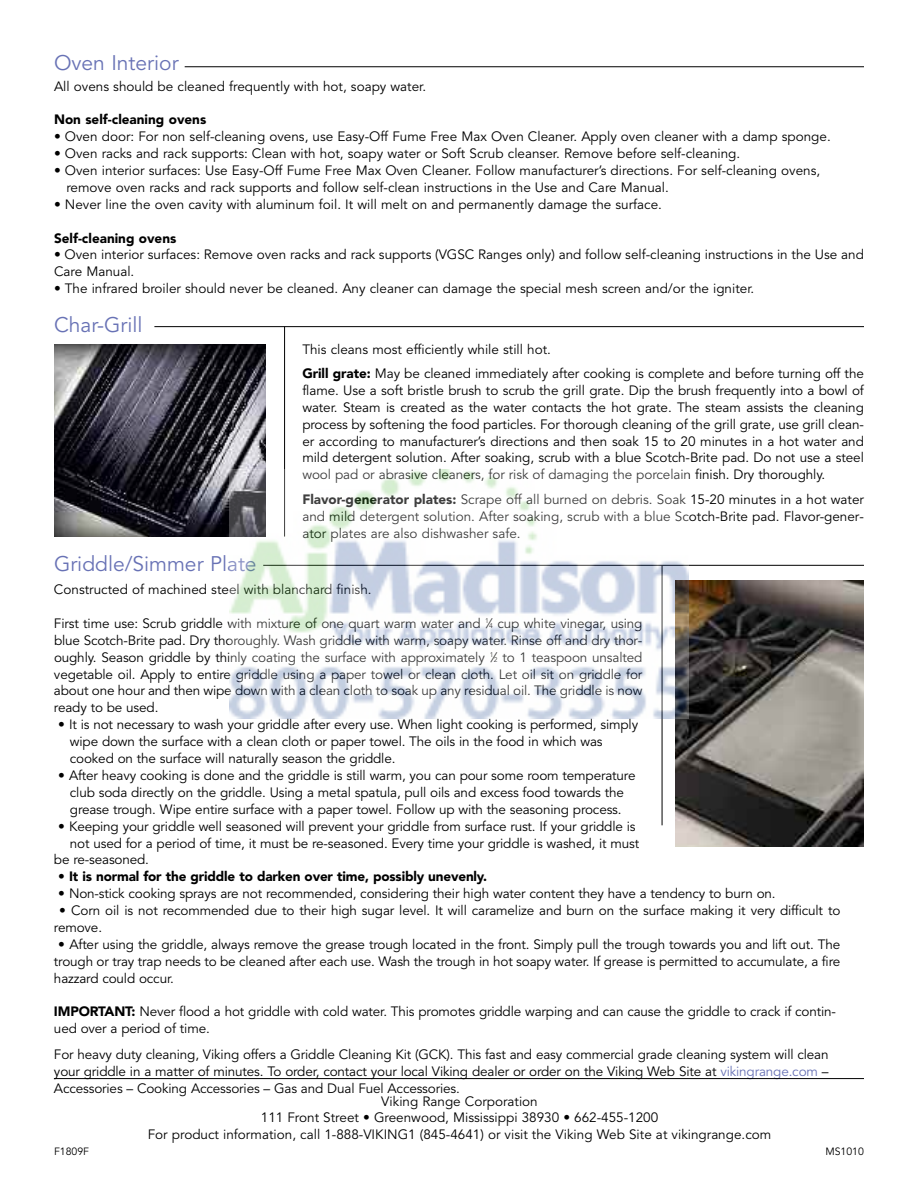
<style>
.page{position:relative;width:918px;height:1188px;background:#fff}
.page>*{position:absolute;margin:0;border:0;box-sizing:border-box;transform-origin:0 0}
.t1{font:21px "Avenir";color:#6872b5}
.t2{font:13.5px/17px "Avenir";letter-spacing:-.005em;color:#000}
.t3{font:900 13.5px "Avenir";letter-spacing:-.01em;color:#000}
.t4{font:10.5px "Avenir";color:#000}
.s1{font-weight:900}
.s2{font-size:6.75px}
.s3{font-weight:400}
.s4{color:#6872b5}
</style>
<div class="page">
<hr style="left:662px;top:566px;width:1px;height:259px;background:#000">
<hr style="left:263px;top:565px;width:601px;height:1px;background:#000">
<hr style="left:284px;top:327px;width:1px;height:210px;background:#000">
<hr style="left:154px;top:326px;width:710px;height:1px;background:#000">
<hr style="left:185px;top:66px;width:679px;height:1px;background:#000">
<img style="left:54px;top:344px;width:212px;height:193px">
<hr style="left:54px;top:1078px;width:810px;height:1px;background:#000">
<img style="left:676px;top:580px;width:187px;height:266px">
<img style="left:230px;top:469px;width:459px;height:250px">
<h1 class="t1" style="left:54px;top:54px;width:126px">Oven Interior</h1>
<p class="t2" style="left:54px;top:78px;width:374px">All ovens should be cleaned frequently with hot, soapy water.</p>
<p class="t3" style="left:54px;top:114px;width:154px">Non self-cleaning ovens</p>
<p class="t2" style="left:54px;top:129px;width:778px">• Oven door: For non self-cleaning ovens, use Easy-Off Fume Free Max Oven Cleaner. Apply oven cleaner with a damp sponge.</p>
<p class="t2" style="left:54px;top:146px;width:688px">• Oven racks and rack supports: Clean with hot, soapy water or Soft Scrub cleanser. Remove before self-cleaning.</p>
<p class="t2" style="left:66px;top:163px;width:755px;text-indent:-12px">• Oven interior surfaces: Use Easy-Off Fume Free Max Oven Cleaner. Follow manufacturer’s directions. For self-cleaning ovens, remove oven racks and rack supports and follow self-clean instructions in the Use and Care Manual.</p>
<p class="t2" style="left:54px;top:197px;width:609px">• Never line the oven cavity with aluminum foil. It will melt on and permanently damage the surface.</p>
<p class="t3" style="left:54px;top:232px;width:124px">Self-cleaning ovens</p>
<p class="t2" style="left:54px;top:247px;width:811px">• Oven interior surfaces: Remove oven racks and rack supports (VGSC Ranges only) and follow self-cleaning instructions in the Use and<br>Care Manual.</p>
<p class="t2" style="left:54px;top:281px;width:702px">• The infrared broiler should never be cleaned. Any cleaner can damage the special mesh screen and/or the igniter.</p>
<h1 class="t1" style="left:54px;top:316px;width:90px">Char-Grill</h1>
<h1 class="t1" style="left:54px;top:555px;width:204px">Griddle/Simmer Plate</h1>
<p class="t2" style="left:302px;top:338px;width:563px;line-height:24.5px">This cleans most efficiently while still hot.<br><span class="s1">Grill grate:</span> May be cleaned immediately after cooking is complete and before turning off the</p>
<p class="t2" style="left:302px;top:383px;width:563px;text-align:justify">flame. Use a soft bristle brush to scrub the grill grate. Dip the brush frequently into a bowl of water. Steam is created as the water contacts the hot grate. The steam assists the cleaning process by softening the food particles. For thorough cleaning of the grill grate, use grill clean&shy;er according to manufacturer’s directions and then soak 15 to 20 minutes in a hot water and mild detergent solution. After soaking, scrub with a blue Scotch-Brite pad. Do not use a steel wool pad or abrasive cleaners, for risk of damaging the porcelain finish. Dry thoroughly.</p>
<p class="t2" style="left:302px;top:492px;width:563px;text-align:justify"><span class="s1">Flavor-generator plates:</span> Scrape off all burned on debris. Soak 15-20 minutes in a hot water and mild detergent solution. After soaking, scrub with a blue Scotch-Brite pad. Flavor-gener&shy;ator plates are also dishwasher safe.</p>
<p class="t2" style="left:54px;top:582px;width:319px">Constructed of machined steel with blanchard finish.</p>
<p class="t2" style="left:54px;top:616px;width:590px;text-align:justify">First time use: Scrub griddle with mixture of one quart warm water and <sup>1</sup>⁄<span class="s2">4</span> cup white vinegar, using blue Scotch-Brite pad. Dry thoroughly. Wash griddle with warm, soapy water. Rinse off and dry thor&shy;oughly. Season griddle by thinly coating the surface with approximately <sup>1</sup>⁄<span class="s2">2</span> to 1 teaspoon unsalted vegetable oil. Apply to entire griddle using a paper towel or clean cloth. Let oil sit on griddle for about one hour and then wipe down with a clean cloth to soak up any residual oil. The griddle is now ready to be used.</p>
<p class="t2" style="left:70px;top:717px;width:570px;text-indent:-12px">• It is not necessary to wash your griddle after every use. When light cooking is performed, simply wipe down the surface with a clean cloth or paper towel. The oils in the food in which was cooked on the surface will naturally season the griddle.</p>
<p class="t2" style="left:58px;top:768px;width:579px;text-align:center">• After heavy cooking is done and the griddle is still warm, you can pour some room temperature club soda directly on the griddle. Using a metal spatula, pull oils and excess food towards the grease trough. Wipe entire surface with a paper towel. Follow up with the seasoning process.</p>
<p class="t2" style="left:58px;top:819px;width:579px">• Keeping your griddle well seasoned will prevent your griddle from surface rust. If your griddle is</p>
<p class="t2" style="left:70px;top:835px;width:571px">not used for a period of time, it must be re-seasoned. Every time your griddle is washed, it must</p>
<p class="t2" style="left:54px;top:852px;width:97px">be re-seasoned.</p>
<p class="t3" style="left:58px;top:871px;width:430px"><span class="s3">•</span> It is normal for the griddle to darken over time, possibly unevenly.</p>
<p class="t2" style="left:58px;top:886px;width:719px">• Non-stick cooking sprays are not recommended, considering their high water content they have a tendency to burn on.</p>
<p class="t2" style="left:54px;top:903px;width:788px;text-indent:5px">• Corn oil is not recommended due to their high sugar level. It will caramelize and burn on the surface making it very difficult to remove.</p>
<p class="t2" style="left:54px;top:937px;width:788px;text-align:justify;text-indent:4px">• After using the griddle, always remove the grease trough located in the front. Simply pull the trough towards you and lift out. The trough or tray trap needs to be cleaned after each use. Wash the trough in hot soapy water. If grease is permitted to accumulate, a fire hazzard could occur.</p>
<p class="t2" style="left:54px;top:1004px;width:784px"><span class="s1">IMPORTANT:</span> Never flood a hot griddle with cold water. This promotes griddle warping and can cause the griddle to crack if contin&shy;ued over a period of time.</p>
<p class="t2" style="left:54px;top:1047px;width:776px;text-align:justify">For heavy duty cleaning, Viking offers a Griddle Cleaning Kit (GCK). This fast and easy commercial grade cleaning system will clean your griddle in a matter of minutes. To order, contact your local Viking dealer or order on the Viking Web Site at <span class="s4">vikingrange.com</span> – Accessories – Cooking Accessories – Gas and Dual Fuel Accessories.</p>
<p class="t2" style="left:148px;top:1094px;width:625px;text-align:center">Viking Range Corporation<br>111 Front Street • Greenwood, Mississippi 38930 • 662-455-1200<br>For product information, call 1-888-VIKING1 (845-4641) or visit the Viking Web Site at vikingrange.com</p>
<p class="t4" style="left:54px;top:1147px;width:37px">F1809F</p>
<p class="t4" style="left:825px;top:1147px;width:40px">MS1010</p>
</div>
